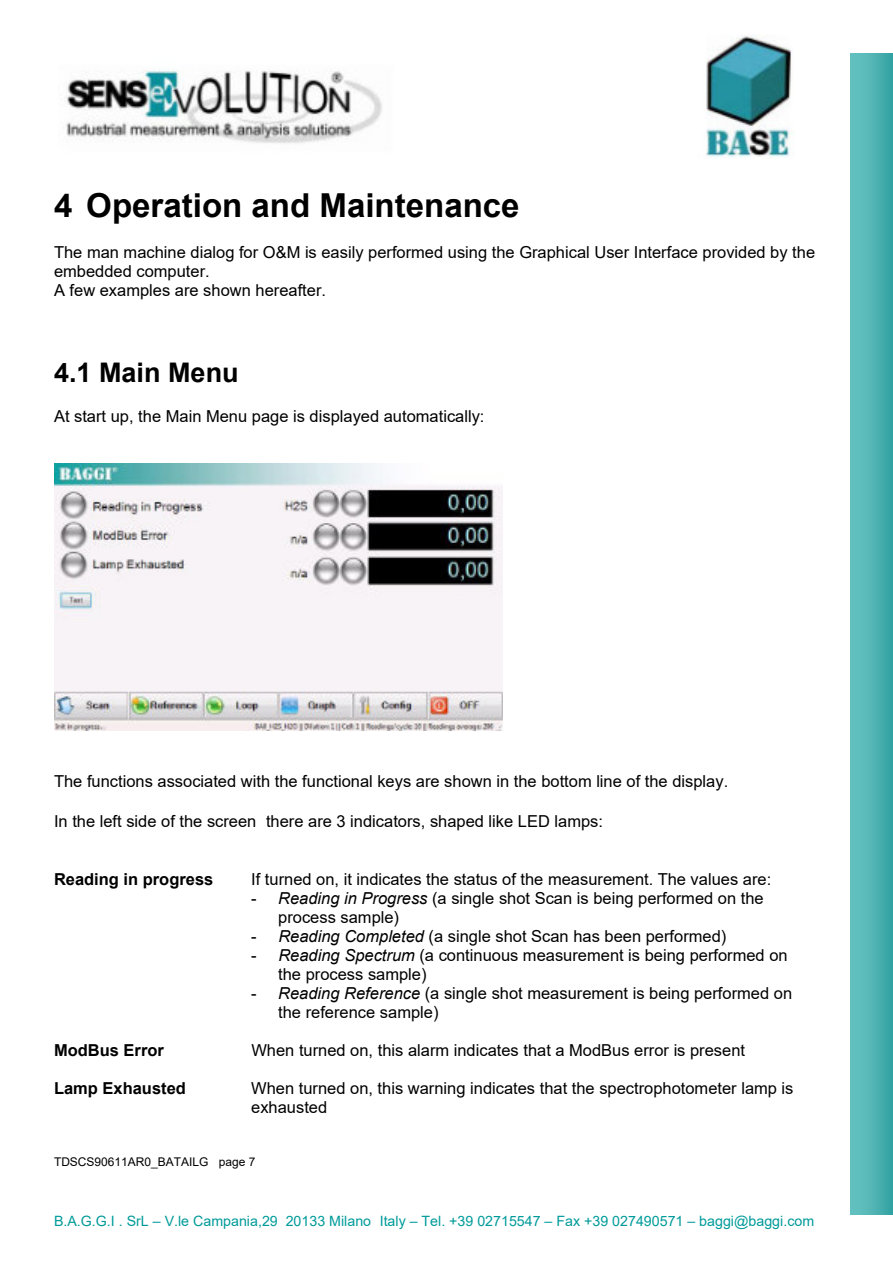
<style>
.page{position:relative;width:893px;height:1263px;background:#fff}
.page>*{position:absolute;margin:0;border:0;box-sizing:border-box;transform-origin:0 0}
.t1{font:700 33px "Arial";color:#000}
.t2{font:700 27px "Arial";color:#000}
.t3{font:16.5px/19px "Arial";color:#000}
.t4{font:700 16.5px "Arial";color:#000}
.t5{font:14.25px "Arial";color:#009a9a}
.t6{font:12px "Arial";color:#000}
.s1{font-style:italic}
</style>
<div class="page">
<img style="left:66px;top:36px;width:725px;height:122px">
<img style="left:850px;top:54px;width:42px;height:1161px">
<img style="left:54px;top:464px;width:448px;height:266px">
<h1 class="t1" style="left:54px;top:193px;width:467px">4 Operation and Maintenance</h1>
<p class="t3" style="left:54px;top:244px;width:762px">The man machine dialog for O&amp;M is easily performed using the Graphical User Interface provided by the embedded computer.<br>A few examples are shown hereafter.</p>
<h2 class="t2" style="left:54px;top:362px;width:186px">4.1 Main Menu</h2>
<p class="t3" style="left:54px;top:408px;width:432px">At start up, the Main Menu page is displayed automatically:</p>
<p class="t3" style="left:54px;top:773px;width:675px">The functions associated with the functional keys are shown in the bottom line of the display.</p>
<p class="t3" style="left:54px;top:813px;width:550px">In the left side of the screen there are 3 indicators, shaped like LED lamps:</p>
<p class="t4" style="left:54px;top:873px;width:161px">Reading in progress</p>
<p class="t3" style="left:251px;top:871px;width:521px">If turned on, it indicates the status of the measurement. The values are:</p>
<p class="t3" style="left:278px;top:890px;width:487px;text-indent:-27px">- <span class="s1">Reading in Progress</span> (a single shot Scan is being performed on the process sample)</p>
<p class="t3" style="left:251px;top:928px;width:476px">- <span class="s1">Reading Completed</span> (a single shot Scan has been performed)</p>
<p class="t3" style="left:278px;top:947px;width:511px;text-indent:-27px">- <span class="s1">Reading Spectrum</span> (a continuous measurement is being performed on the process sample)</p>
<p class="t3" style="left:278px;top:985px;width:515px;text-indent:-27px">- <span class="s1">Reading Reference</span> (a single shot measurement is being performed on the reference sample)</p>
<p class="t4" style="left:54px;top:1044px;width:111px">ModBus Error</p>
<p class="t3" style="left:251px;top:1042px;width:495px">When turned on, this alarm indicates that a ModBus error is present</p>
<p class="t4" style="left:54px;top:1082px;width:133px">Lamp Exhausted</p>
<p class="t3" style="left:251px;top:1080px;width:544px">When turned on, this warning indicates that the spectrophotometer lamp is exhausted</p>
<p class="t6" style="left:54px;top:1157px;width:203px">TDSCS90611AR0_BATAILG page 7</p>
<p class="t5" style="left:54px;top:1215px;width:761px">B.A.G.G.I . SrL – V.le Campania,29 20133 Milano Italy – Tel. +39 02715547 – Fax +39 027490571 – baggi@baggi.com</p>
</div>
